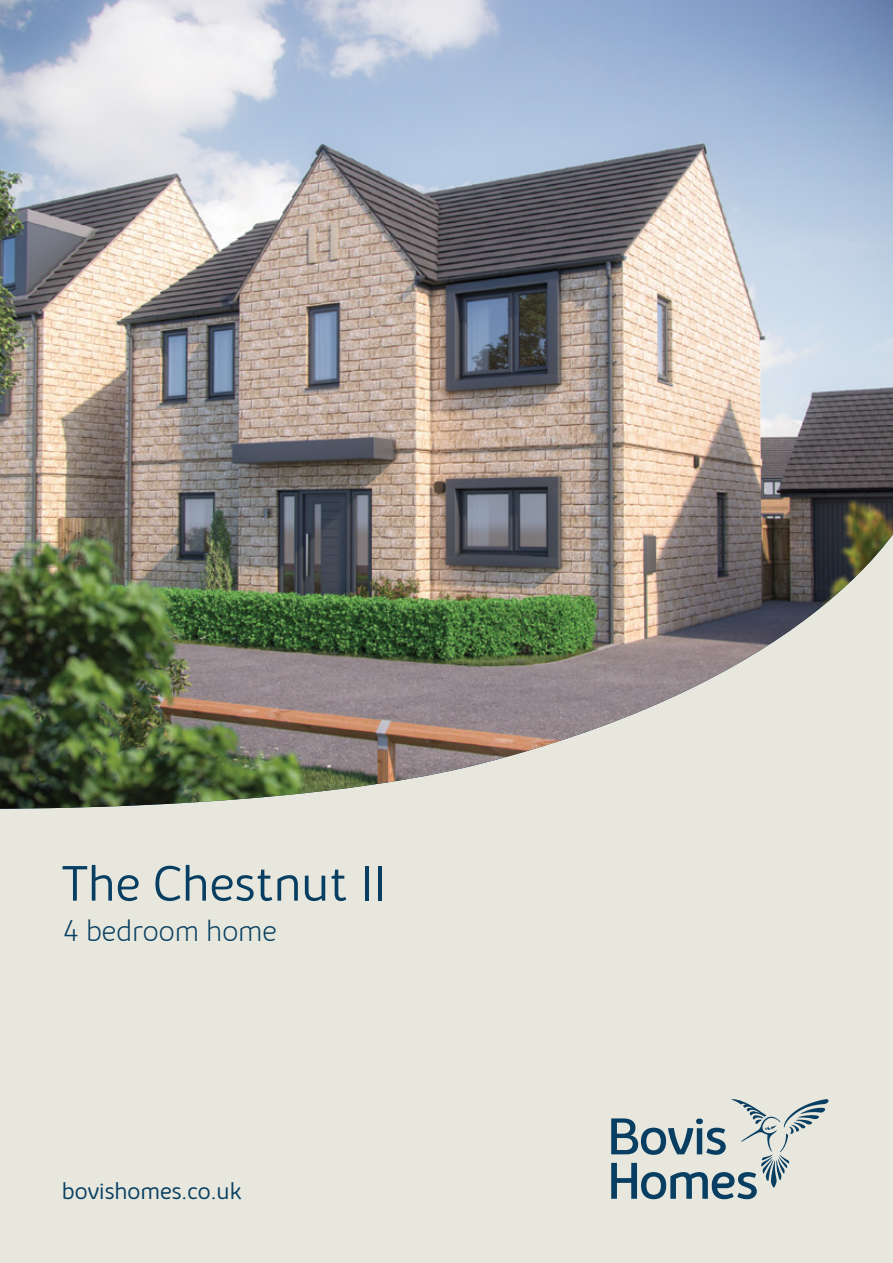
<style>
.page{position:relative;width:893px;height:1263px;background:#fff}
.page>*{position:absolute;margin:0;border:0;box-sizing:border-box;transform-origin:0 0}
.t1{font:300 50.85px "Bovis Sans";color:#073e61}
.t2{font:200 30.3px "Bovis Sans";color:#073e61}
.t3{font:300 24px "Bovis Sans";color:#073e61}
</style>
<div class="page">
<div style="left:0;top:500px;width:893px;height:763px;background:#e7e7dd"></div>
<svg style="left:611px;top:1099px;width:218px;height:100px"></svg>
<img style="left:0;top:0;width:893px;height:809px">
<h1 class="t1" style="left:62px;top:854px;width:326px">The Chestnut II</h1>
<p class="t2" style="left:64px;top:914px;width:215px">4 bedroom home</p>
<h1 class="t1" style="left:68px;top:854px;width:300px">The XXXXXXX</h1>
<p class="t2" style="left:70px;top:914px;width:217px">X bedroom home</p>
<p class="t3" style="left:68px;top:1170px;width:181px">bovishomes.co.uk</p>
<p class="t3" style="left:62px;top:1177px;width:181px">bovishomes.co.uk</p>
</div>
